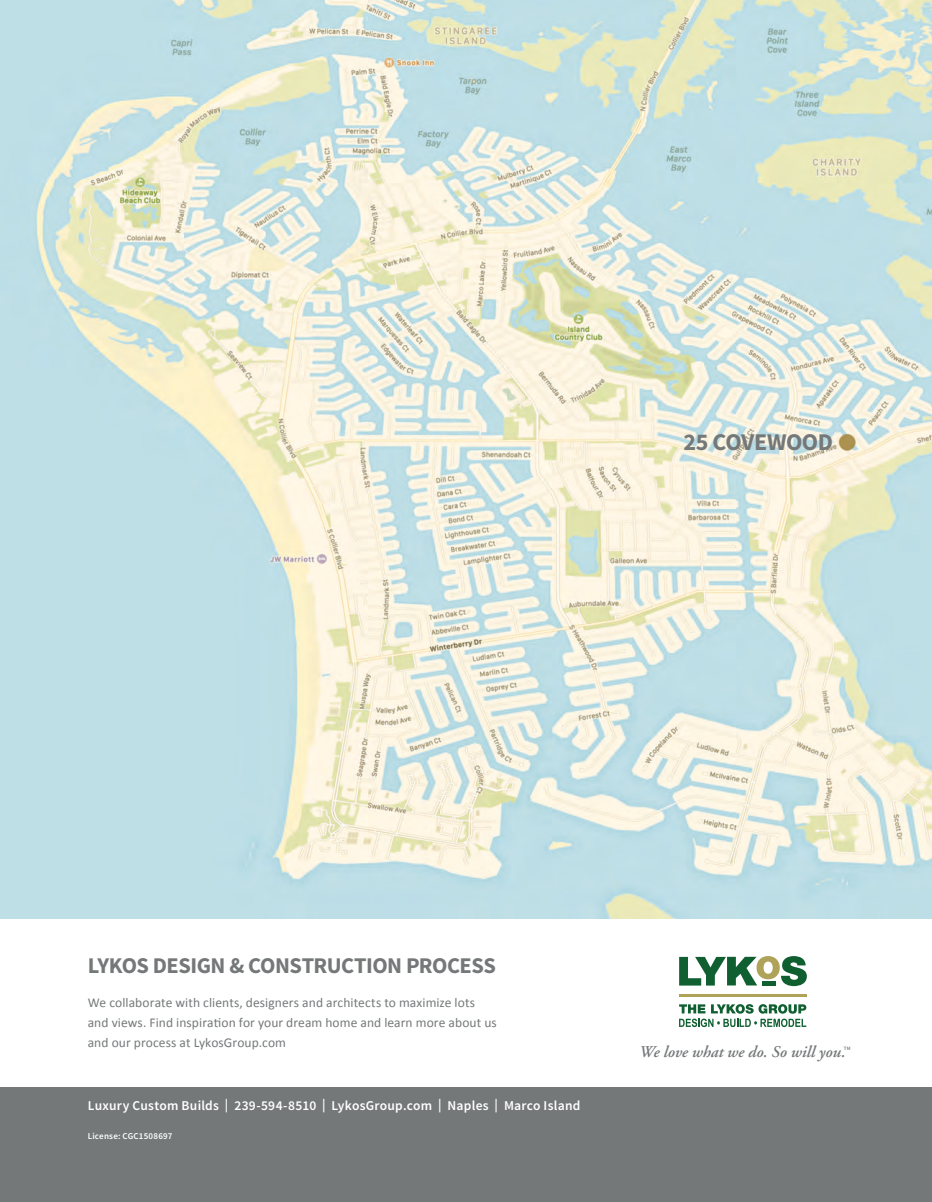
<style>
.page{position:relative;width:932px;height:1202px;background:#fff}
.page>*{position:absolute;margin:0;border:0;box-sizing:border-box;transform-origin:0 0}
.body{font:700 24px "Source Sans Pro";letter-spacing:-.02em;color:#757879}
.body-2{font:700 22.5px "Source Sans Pro";letter-spacing:-.02em;color:#757879}
.subs{font:italic 600 16.35px "Adobe Garamond";letter-spacing:-.005em;color:#757879}
.front_variable_body{font:13.5px/19.8px "Calibri";letter-spacing:.005em;color:#757879}
.body-3{font:600 13.5px "Source Sans Pro";letter-spacing:.02em;color:#fff}
.body-4{font:600 9px "Source Sans Pro";letter-spacing:.025em;color:#fff}
.subs-2{font:600 5.1px "Source Sans Pro";color:#757879}
</style>
<div class="page">
<img style="left:0;top:0;width:932px;height:918px">
<div style="left:0;top:1087px;width:932px;height:115px;background:#757879"></div>
<hr style="left:679px;top:994px;width:127px;height:2px;background:#aea359">
<svg style="left:679px;top:956px;width:127px;height:30px"></svg>
<hr style="left:761px;top:981px;width:14px;height:4px;background:#0f5f31">
<svg style="left:679px;top:1004px;width:127px;height:23px"></svg>
<p class="body" style="left:683px;top:426px;width:151px">25 COVEWOOD</p>
<p class="body-2" style="left:88px;top:951px;width:409px">LYKOS DESIGN &amp; CONSTRUCTION PROCESS</p>
<p class="front_variable_body" style="left:88px;top:992px;width:410px">We collaborate with clients, designers and architects to maximize lots and views. Find inspiration for your dream home and learn more about us and our process at LykosGroup.com</p>
<p class="body-3" style="left:88px;top:1096px;width:494px">Luxury Custom Builds | 239-594-8510 | LykosGroup.com | Naples | Marco Island</p>
<p class="body-4" style="left:88px;top:1130px;width:86px">License: CGC1508697</p>
<p class="subs" style="left:639px;top:1043px;width:208px">We love what we do. So will you.</p>
<p class="subs-2" style="left:843px;top:1044px;width:8px">TM</p>
</div>
